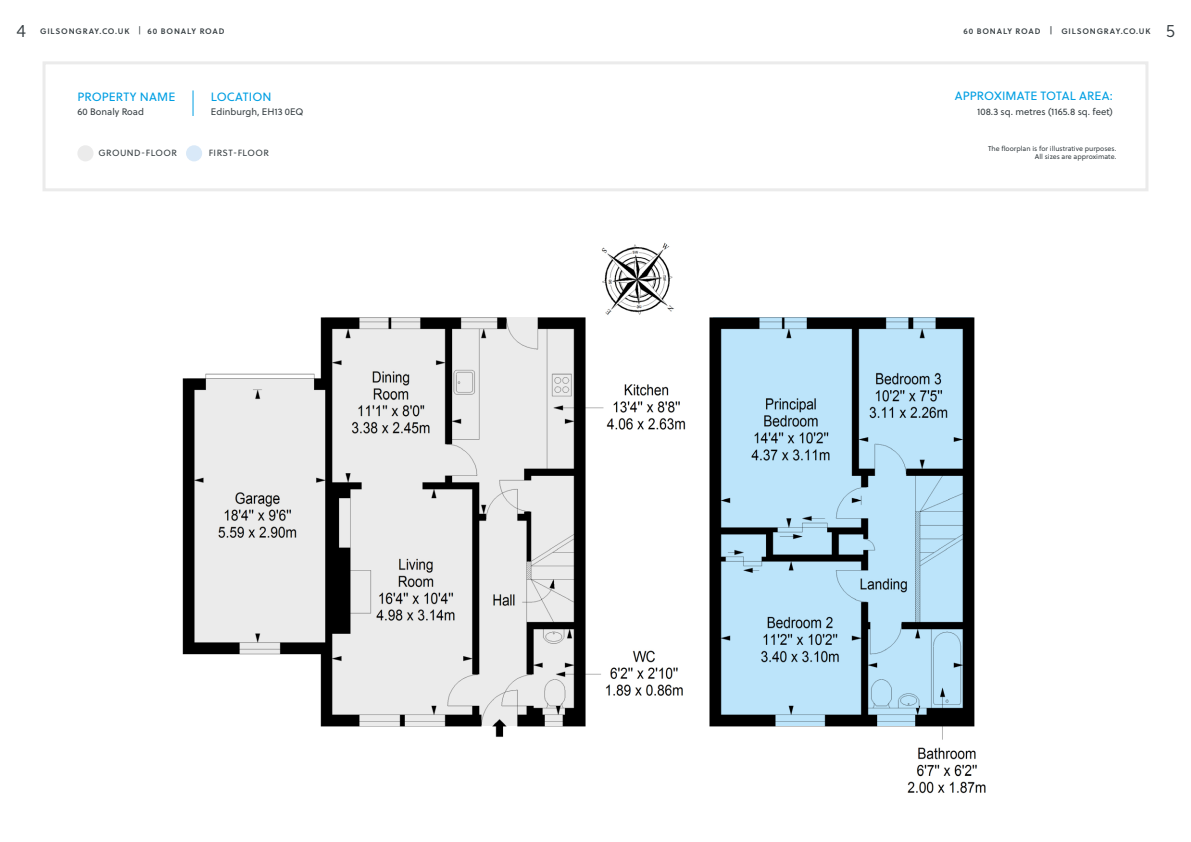
<style>
.page{position:relative;width:1191px;height:842px;background:#fff}
.page>*{position:absolute;margin:0;border:0;box-sizing:border-box;transform-origin:0 0}
.t1{font:300 18px "Soleil";color:#384044}
.t2{font:12px "Soleil";letter-spacing:.01em;color:#009fe3}
.t3{font:9.4px "Soleil";color:#384044}
.t4{font:9px "Soleil";letter-spacing:.05em;color:#384044}
.t5{font:8px "Soleil Sb";letter-spacing:.1em;color:#384044}
.t6{font:7px/8.4px "Soleil";color:#384044;text-align:right}
.s1{font-family:"Soleil"}
</style>
<div class="page">
<div style="left:43px;top:61px;width:1105px;height:130px;border:3px solid #ebebeb"></div>
<div style="left:77px;top:145px;width:17px;height:16px;background:#ebebeb;border-radius:50%"></div>
<div style="left:186px;top:145px;width:16px;height:16px;background:#d9e9f8;border-radius:50%"></div>
<svg style="left:192px;top:90px;width:1px;height:26px"></svg>
<img style="left:182px;top:242px;width:804px;height:552px">
<div style="left:187px;top:378px;width:197px;height:276px;background:#ebebeb"></div>
<svg style="left:325px;top:318px;width:259px;height:408px;background:#c2c2c2"></svg>
<svg style="left:713px;top:317px;width:260px;height:409px;background:#98b9cb"></svg>
<div style="left:403px;top:760px;width:344px;height:42px;background:#fff"></div>
<div style="left:713px;top:224px;width:260px;height:43px;background:#fff"></div>
<div style="left:254px;top:224px;width:260px;height:43px;background:#fff"></div>
<h1 class="t1" style="left:16px;top:18px;width:11px">4</h1>
<p class="t5" style="left:40px;top:25px;width:186px">GILSONGRAY.CO.UK <span class="s1">|</span> 60 BONALY ROAD</p>
<p class="t5" style="left:963px;top:25px;width:189px">60 BONALY ROAD | GILSONGRAY.CO.UK</p>
<h1 class="t1" style="left:1166px;top:18px;width:10px">5</h1>
<p class="t2" style="left:77px;top:88px;width:99px">PROPERTY NAME</p>
<p class="t3" style="left:77px;top:105px;width:68px">60 Bonaly Road</p>
<p class="t2" style="left:211px;top:88px;width:62px">LOCATION</p>
<p class="t3" style="left:211px;top:105px;width:94px">Edinburgh, EH13 0EQ</p>
<p class="t2" style="left:955px;top:87px;width:159px">APPROXIMATE TOTAL AREA:</p>
<p class="t3" style="left:977px;top:105px;width:137px">108.3 sq. metres (1165.8 sq. feet)</p>
<p class="t4" style="left:98px;top:147px;width:80px">GROUND-FLOOR</p>
<p class="t4" style="left:209px;top:147px;width:62px">FIRST-FLOOR</p>
<p class="t6" style="left:988px;top:144px;width:130px">The floorplan is for illustrative purposes.<br>All sizes are approximate.</p>
</div>
